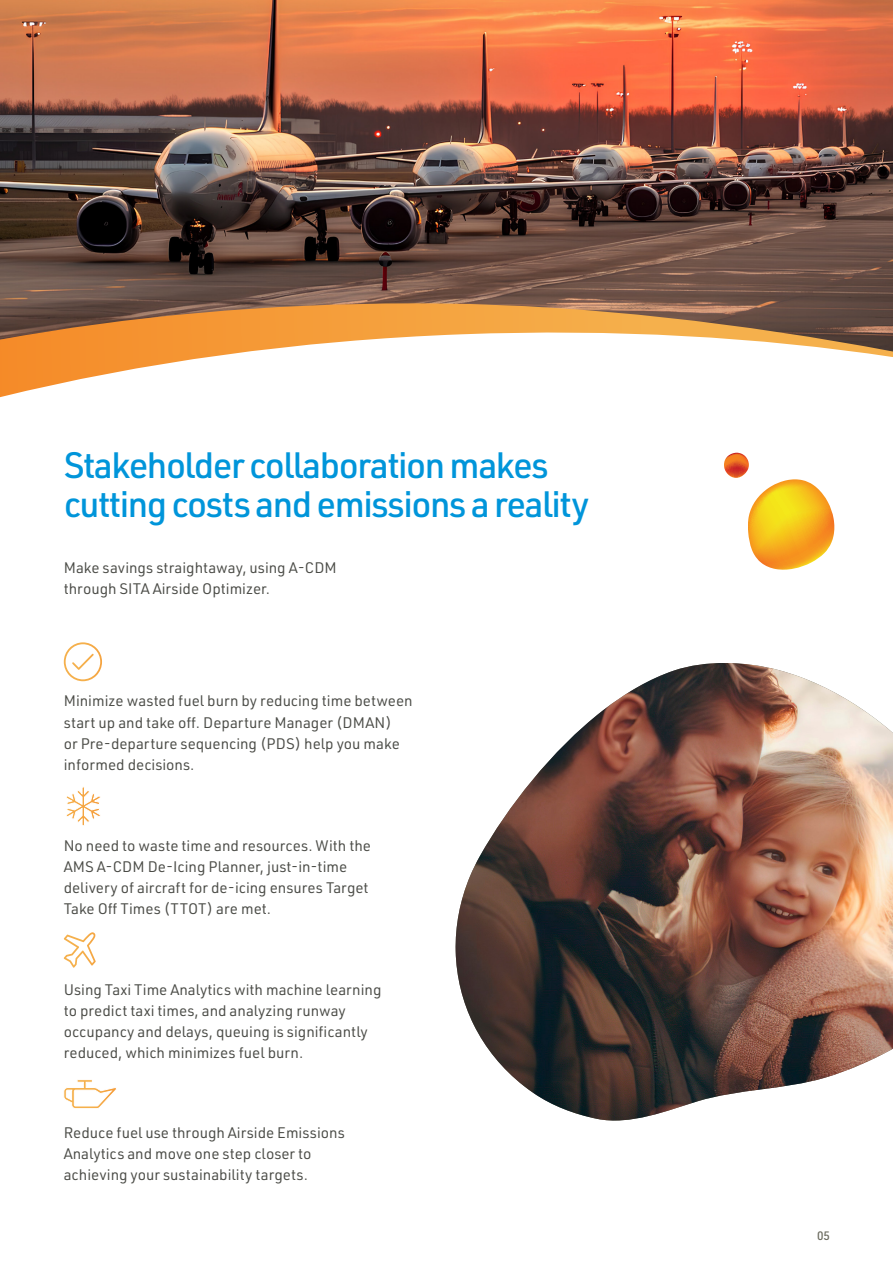
<style>
.page{position:relative;width:893px;height:1263px;background:#fff}
.page>*{position:absolute;margin:0;border:0;box-sizing:border-box;transform-origin:0 0}
.Subsection_title{font:500 36px/39px "URWDIN";letter-spacing:-.04em;color:#0095da}
.Body_Copy{font:15px/21px "URWDIN";color:#4b4c47}
.Subsection_title-2{font:15px/21px "URWDIN";color:#4b4c47}
.t1{font:500 12px "URWDIN";color:#6d6d61}
</style>
<div class="page">
<img style="left:0;top:0;width:893px;height:303px">
<svg style="left:0;top:303px;width:893px;height:94px"></svg>
<img style="left:455px;top:663px;width:438px;height:458px">
<svg style="left:724px;top:453px;width:111px;height:117px"></svg>
<svg style="left:64px;top:642px;width:38px;height:39px"></svg>
<svg style="left:64px;top:932px;width:32px;height:36px"></svg>
<svg style="left:63px;top:1080px;width:53px;height:29px"></svg>
<p class="Subsection_title" style="left:64px;top:445px;width:527px">Stakeholder collaboration makes cutting costs and emissions a reality</p>
<p class="Subsection_title-2" style="left:64px;top:557px;width:274px">Make savings straightaway, using A-CDM through SITA Airside Optimizer.</p>
<p class="Body_Copy" style="left:64px;top:690px;width:350px">Minimize wasted fuel burn by reducing time between start up and take off. Departure Manager (DMAN)<br>or Pre-departure sequencing (PDS) help you make informed decisions.</p>
<p class="Body_Copy" style="left:64px;top:835px;width:309px">No need to waste time and resources. With the AMS A-CDM De-Icing Planner, just-in-time delivery of aircraft for de-icing ensures Target Take Off Times (TTOT) are met.</p>
<p class="Body_Copy" style="left:64px;top:979px;width:319px">Using Taxi Time Analytics with machine learning to predict taxi times, and analyzing runway occupancy and delays, queuing is significantly reduced, which minimizes fuel burn.</p>
<p class="Body_Copy" style="left:64px;top:1121px;width:282px">Reduce fuel use through Airside Emissions<br>Analytics and move one step closer to achieving your sustainability targets.</p>
<p class="t1" style="left:817px;top:1228px;width:14px">05</p>
</div>
